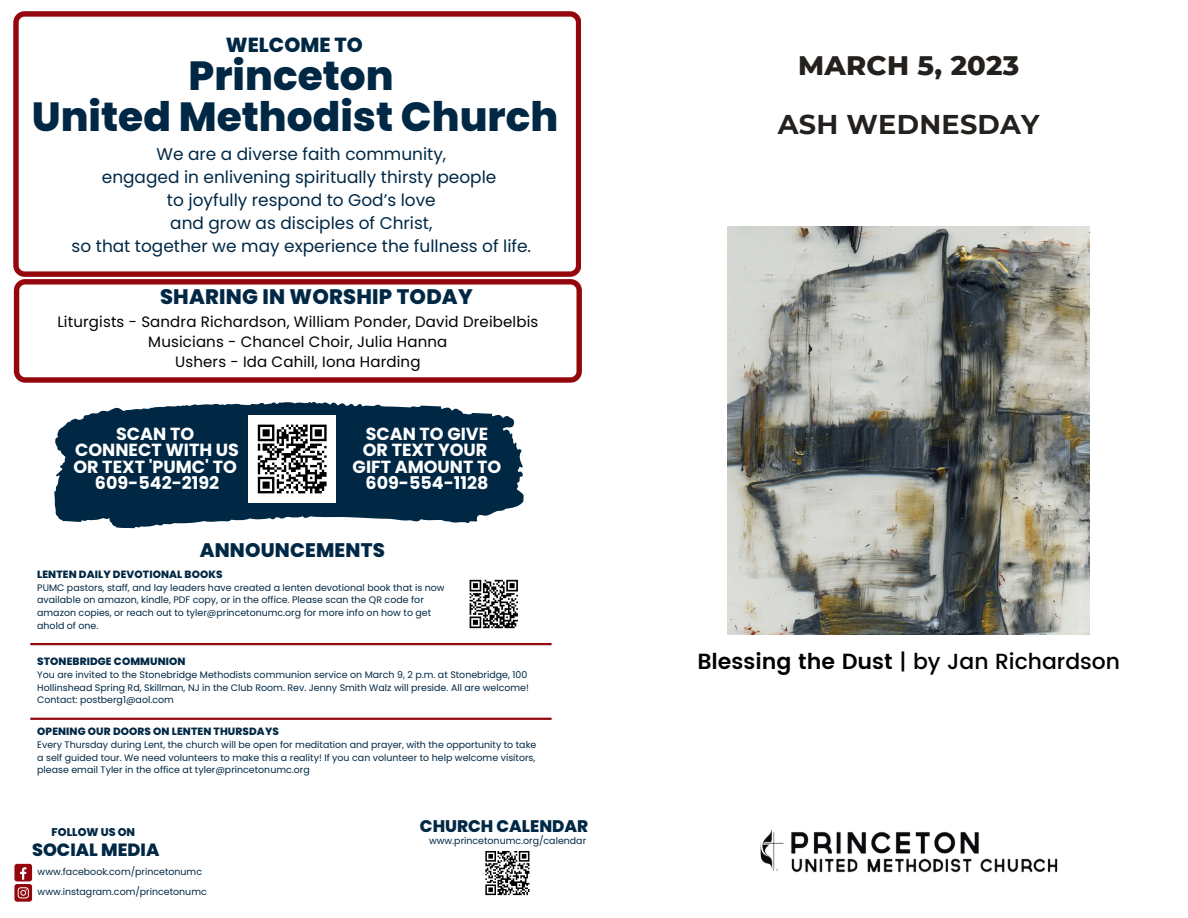
<style>
.page{position:relative;width:1188px;height:918px;background:#fff}
.page>*{position:absolute;margin:0;border:0;box-sizing:border-box;transform-origin:0 0}
.t1{font:800 40.65px/40.7px "Poppins";color:#002845;text-align:center}
.t2{font:800 27.3px "Montserrat";letter-spacing:.01em;color:#24201d}
.t3{font:700 27.15px "Montserrat";letter-spacing:.01em;color:#24201d}
.t4{font:500 21.9px "Poppins";color:#000}
.t5{font:800 21px "Poppins";letter-spacing:.01em;color:#002845}
.t6{font:800 20.4px "Poppins";color:#002845}
.t7{font:800 19.65px "Poppins";letter-spacing:.01em;color:#002845}
.t8{font:800 17.7px "Poppins";color:#002845}
.t9{font:700 17.55px/16.5px "Poppins";color:#fff;text-align:center}
.t10{font:16.95px/23px "Poppins";color:#002845;text-align:center}
.t11{font:800 16.8px "Poppins";color:#002845}
.t12{font:15px/20.2px "Poppins";letter-spacing:.01em;color:#000;text-align:center}
.t13{font:800 11.25px "Poppins";color:#002845}
.t14{font:800 10.5px "Poppins";letter-spacing:.01em;color:#002845}
.t15{font:9.45px/12.6px "Poppins";color:#002845}
.s1{font-weight:600}
</style>
<div class="page">
<img style="left:760px;top:829px;width:298px;height:44px">
<img style="left:728px;top:227px;width:362px;height:407px">
<svg style="left:110px;top:413px;width:414px;height:115px;fill:#002845"></svg>
<svg style="left:13px;top:11px;width:568px;height:266px"></svg>
<svg style="left:54px;top:402px;width:419px;height:120px;background:#153954"></svg>
<div style="left:248px;top:415px;width:88px;height:88px;background:#fff"></div>
<svg style="left:257px;top:424px;width:70px;height:70px"></svg>
<div style="left:14px;top:864px;width:18px;height:17px;background:#93070d;border-radius:3px"></div>
<svg style="left:14px;top:867px;width:18px;height:35px"></svg>
<svg style="left:485px;top:851px;width:45px;height:45px"></svg>
<hr style="left:30px;top:643px;width:522px;height:2px;background:#93070d">
<svg style="left:469px;top:579px;width:49px;height:50px"></svg>
<hr style="left:30px;top:718px;width:522px;height:2px;background:#93070d">
<svg style="left:14px;top:279px;width:568px;height:104px"></svg>
<h3 class="t6" style="left:226px;top:33px;width:138px">WELCOME TO</h3>
<h1 class="t1" style="left:32px;top:56px;width:528px">Princeton<br>United Methodist Church</h1>
<h3 class="t10" style="left:72px;top:143px;width:461px">We are a diverse faith community,<br>engaged in enlivening spiritually thirsty people<br>to joyfully respond to God’s love<br>and grow as disciples of Christ,<br>so that together we may experience the fullness of life.</h3>
<h3 class="t5" style="left:160px;top:285px;width:314px">SHARING IN WORSHIP TODAY</h3>
<h3 class="t12" style="left:57px;top:312px;width:483px">Liturgists - Sandra Richardson, William Ponder, David Dreibelbis<br>Musicians - Chancel Choir, Julia Hanna<br>Ushers - Ida Cahill, Iona Harding</h3>
<h3 class="t9" style="left:73px;top:425px;width:167px">SCAN TO<br>CONNECT WITH US<br>OR TEXT 'PUMC' TO<br>609-542-2192</h3>
<h3 class="t9" style="left:353px;top:425px;width:150px">SCAN TO GIVE<br>OR TEXT YOUR<br>GIFT AMOUNT TO<br>609-554-1128</h3>
<h3 class="t7" style="left:200px;top:538px;width:187px">ANNOUNCEMENTS</h3>
<p class="t14" style="left:37px;top:568px;width:187px">LENTEN DAILY DEVOTIONAL BOOKS</p>
<p class="t15" style="left:37px;top:581px;width:409px">PUMC pastors, staff, and lay leaders have created a lenten devotional book that is now available on amazon, kindle, PDF copy, or in the office. Please scan the QR code for amazon copies, or reach out to tyler@princetonumc.org for more info on how to get ahold of one.</p>
<p class="t14" style="left:37px;top:655px;width:150px">STONEBRIDGE COMMUNION</p>
<p class="t15" style="left:37px;top:668px;width:493px">You are invited to the Stonebridge Methodists communion service on March 9, 2 p.m. at Stonebridge, 100<br>Hollinshead Spring Rd, Skillman, NJ in the Club Room. Rev. Jenny Smith Walz will preside. All are welcome!<br>Contact: postberg1@aol.com</p>
<p class="t14" style="left:37px;top:726px;width:243px">OPENING OUR DOORS ON LENTEN THURSDAYS</p>
<p class="t15" style="left:37px;top:739px;width:501px;text-align:justify">Every Thursday during Lent, the church will be open for meditation and prayer, with the opportunity to take a self guided tour. We need volunteers to make this a reality! If you can volunteer to help welcome visitors, please email Tyler in the office at tyler@princetonumc.org</p>
<p class="t13" style="left:52px;top:826px;width:85px">FOLLOW US ON</p>
<p class="t15" style="left:38px;top:862px;width:171px;line-height:20.2px">www.facebook.com/princetonumc www.instagram.com/princetonumc</p>
<h3 class="t8" style="left:32px;top:839px;width:129px">SOCIAL MEDIA</h3>
<h3 class="t11" style="left:420px;top:816px;width:170px">CHURCH CALENDAR</h3>
<p class="t15" style="left:429px;top:834px;width:159px">www.princetonumc.org/calendar</p>
<h2 class="t2" style="left:798px;top:45px;width:223px">MARCH 5, 2023</h2>
<h3 class="t3" style="left:778px;top:104px;width:263px">ASH WEDNESDAY</h3>
<h3 class="t4" style="left:697px;top:645px;width:424px"><span class="s1">Blessing the Dust</span> | by Jan Richardson</h3>
</div>
